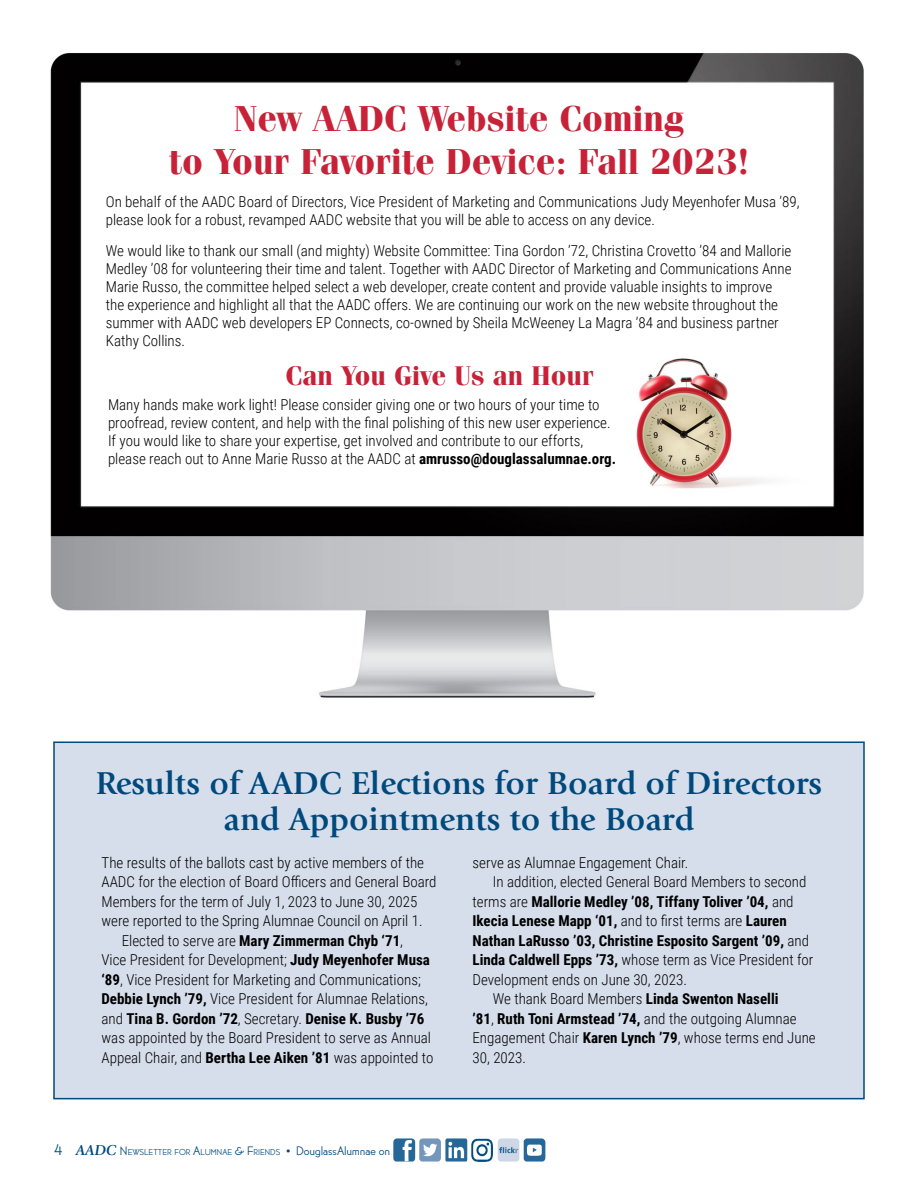
<style>
.page{position:relative;width:918px;height:1188px;background:#fff}
.page>*{position:absolute;margin:0;border:0;box-sizing:border-box;transform-origin:0 0}
.t1{font:700 36px/43.2px "Fenice Pro ITC";color:#c72238;text-align:center}
.t2{font:700 33px/36px "Giovanni Std";color:#00497c;text-align:center}
.t3{font:700 27px "Fenice Pro ITC";color:#c72238}
.t4{font:300 15px/18px "Roboto Condensed";color:#000}
.t5{font:700 15px "Roboto Condensed";color:#000}
.t6{font:12px "Bernhard Gothic Book SGTT";color:#00497c}
.t7{font:8.4px "Bernhard Gothic Book SGTT";color:#00497c}
.s1{font-weight:700}
.s2{font-weight:300}
.s3{font-size:15px}
.s4{font-family:"Giovanni Std";font-weight:700;font-style:italic;font-size:15px}
.s5{font-size:12px}
.s6{font-style:inherit}
.s7{font-size:8.4px}
</style>
<div class="page">
<div style="left:53px;top:742px;width:812px;height:357px;background:#d6deeb;border:2px solid #00497c"></div>
<img style="left:50px;top:53px;width:814px;height:645px">
<img style="left:393px;top:1138px;width:153px;height:24px">
<img style="left:557px;top:331px;width:253px;height:168px">
<h1 class="t1" style="left:169px;top:98px;width:582px">New AADC Website Coming<br>to Your Favorite Device: Fall 2023!</h1>
<p class="t4" style="left:106px;top:192px;width:695px">On behalf of the AADC Board of Directors, Vice President of Marketing and Communications Judy Meyenhofer Musa ’89, please look for a robust, revamped AADC website that you will be able to access on any device.</p>
<p class="t4" style="left:106px;top:241px;width:687px">We would like to thank our small (and mighty) Website Committee: Tina Gordon ’72, Christina Crovetto ’84 and Mallorie Medley ’08 for volunteering their time and talent. Together with AADC Director of Marketing and Communications Anne Marie Russo, the committee helped select a web developer, create content and provide valuable insights to improve the experience and highlight all that the AADC offers. We are continuing our work on the new website throughout the summer with AADC web developers EP Connects, co-owned by Sheila McWeeney La Magra ’84 and business partner Kathy Collins.</p>
<h3 class="t3" style="left:286px;top:359px;width:310px">Can You Give Us an Hour</h3>
<p class="t4" style="left:108px;top:395px;width:510px">Many hands make work light! Please consider giving one or two hours of your time to proofread, review content, and help with the final polishing of this new user experience.<br>If you would like to share your expertise, get involved and contribute to our efforts, please reach out to Anne Marie Russo at the AADC at <span class="s1">amrusso@douglassalumnae.org.</span></p>
<h2 class="t2" style="left:96px;top:765px;width:728px">Results of AADC Elections for Board of Directors and Appointments to the Board</h2>
<p class="t4" style="left:102px;top:853px;width:324px">The results of the ballots cast by active members of the</p>
<p class="t4" style="left:102px;top:873px;width:337px">AADC for the election of Board Officers and General Board</p>
<p class="t4" style="left:102px;top:892px;width:317px">Members for the term of July 1, 2023 to June 30, 2025</p>
<p class="t4" style="left:102px;top:912px;width:323px">were reported to the Spring Alumnae Council on April 1.</p>
<p class="t5" style="left:122px;top:930px;width:283px"><span class="s2">Elected to serve are</span> Mary Zimmerman Chyb ‘71<span class="s2">,</span></p>
<p class="t4" style="left:102px;top:951px;width:330px">Vice President for Development; <span class="s1">Judy Meyenhofer Musa</span></p>
<p class="t4" style="left:102px;top:970px;width:321px"><span class="s1">‘89</span>, Vice President for Marketing and Communications;</p>
<p class="t4" style="left:102px;top:990px;width:328px"><span class="s1">Debbie Lynch ’79,</span> Vice President for Alumnae Relations,</p>
<p class="t5" style="left:102px;top:1008px;width:324px"><span class="s2">and</span> Tina B. Gordon ’72<span class="s2">, Secretary.</span> Denise K. Busby ’76</p>
<p class="t4" style="left:102px;top:1029px;width:331px">was appointed by the Board President to serve as Annual</p>
<p class="t4" style="left:102px;top:1048px;width:333px">Appeal Chair, and <span class="s1">Bertha Lee Aiken ’81</span> was appointed to</p>
<p class="t4" style="left:473px;top:853px;width:217px">serve as Alumnae Engagement Chair.</p>
<p class="t4" style="left:493px;top:873px;width:315px">In addition, elected General Board Members to second</p>
<p class="t5" style="left:473px;top:891px;width:323px"><span class="s2">terms are</span> Mallorie Medley ’08, Tiffany Toliver ’04, <span class="s2">and</span></p>
<p class="t5" style="left:473px;top:911px;width:316px">Ikecia Lenese Mapp ‘01, <span class="s2">and to first terms are</span> Lauren</p>
<p class="t5" style="left:473px;top:930px;width:338px">Nathan LaRusso ’03, Christine Esposito Sargent ’09, <span class="s2">and</span></p>
<p class="t4" style="left:473px;top:951px;width:342px"><span class="s1">Linda Caldwell Epps ’73,</span> whose term as Vice President for</p>
<p class="t4" style="left:473px;top:970px;width:216px">Development ends on June 30, 2023.</p>
<p class="t4" style="left:493px;top:990px;width:287px">We thank Board Members <span class="s1">Linda Swenton Naselli</span></p>
<p class="t5" style="left:473px;top:1008px;width:326px">’81<span class="s2">,</span> Ruth Toni Armstead ’74, <span class="s2">and the outgoing Alumnae</span></p>
<p class="t4" style="left:473px;top:1029px;width:345px">Engagement Chair <span class="s1">Karen Lynch ’79</span>, whose terms end June</p>
<p class="t4" style="left:473px;top:1048px;width:55px">30, 2023.</p>
<p class="t7" style="left:54px;top:1146px;width:80px"><span class="s3">4</span> <span class="s4">AADC</span> <span class="s5">N</span>EWSLETTER</p>
<p class="t7" style="left:175px;top:1146px;width:33px">FOR <span class="s5">A</span>LUMNAE</p>
<p class="t6" style="left:235px;top:1143px;width:157px"><span class="s6">&amp; F</span><span class="s7">RIEN DS</span> <span class="s6">•</span> DouglassAlumnae on</p>
</div>
